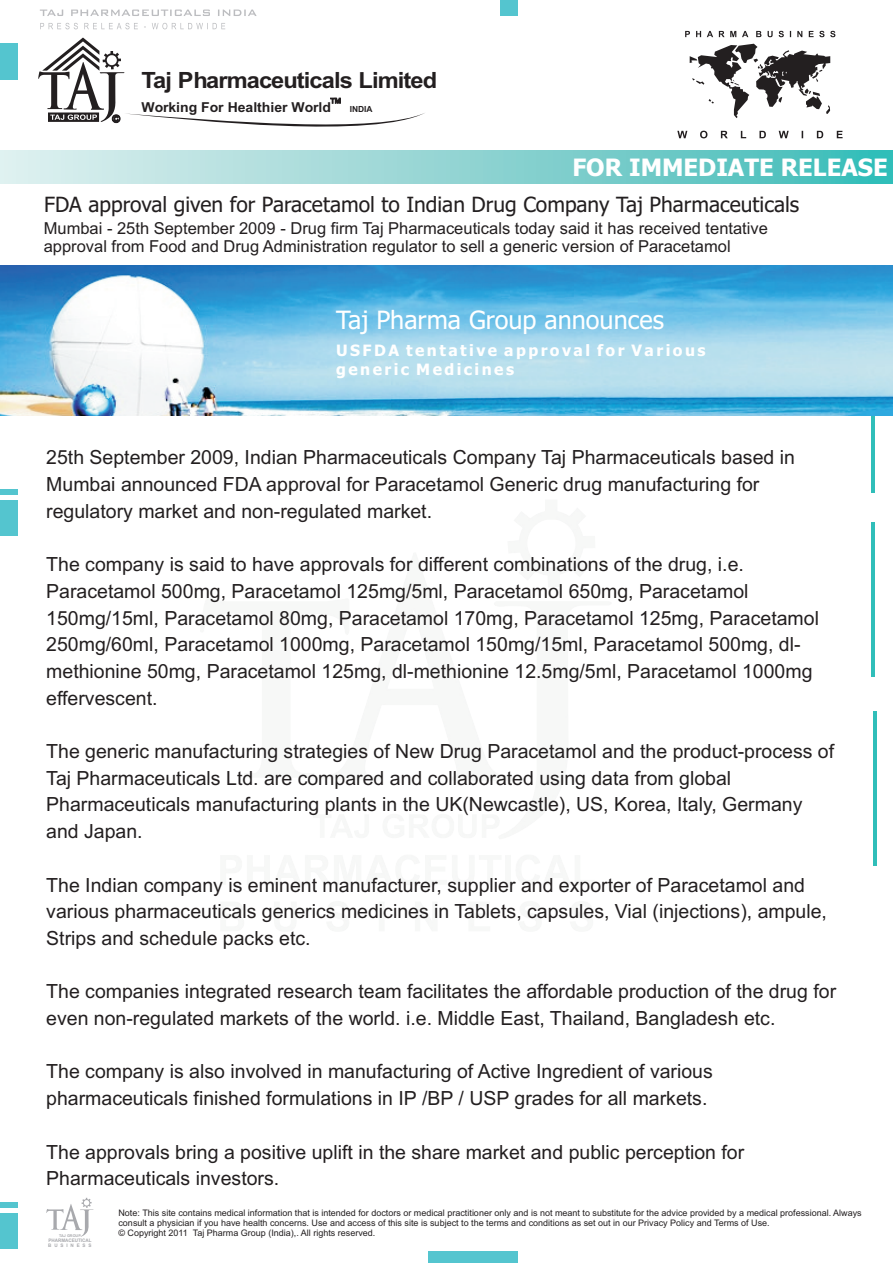
<style>
.page{position:relative;width:893px;height:1263px;background:#fff}
.page>*{position:absolute;margin:0;border:0;box-sizing:border-box;transform-origin:0 0}
.t1{font:25.2px "Tahoma";color:#fff}
.t2{font:700 24px "Tahoma";color:#fff}
.t3{font:700 22.35px "Arial";letter-spacing:-.04em;color:#231f20;scale:1.05 1}
.t4{font:21px "Tahoma";color:#231f20}
.t5{font:19.5px/26.7px "Arial";color:#231f20}
.t6{font:16.5px/18.5px "Arial";color:#231f20}
.t7{font:700 15.6px/18.9px "Tahoma";letter-spacing:.155em;color:#fff}
.t8{font:700 13.65px "Arial";color:#231f20}
.t9{font:9px/10.1px "Arial";color:#231f20}
.t10{font:700 8.4px "Arial";color:#231f20}
.t11{font:700 4.8px/5.4px "Arial";color:#a8a9ad;scale:.96 1}
.t12{font:700 3.75px "Arial";color:#a8a9ad}
</style>
<div class="page">
<hr style="left:871px;top:338px;width:4px;height:155px;background:#30beb9">
<svg style="left:40px;top:10px;width:217px;height:6px"></svg>
<svg style="left:40px;top:23px;width:185px;height:6px"></svg>
<img style="left:0;top:151px;width:893px;height:32px">
<svg style="left:690px;top:44px;width:140px;height:74px"></svg>
<svg style="left:677px;top:131px;width:166px;height:7px"></svg>
<svg style="left:685px;top:31px;width:150px;height:6px"></svg>
<div style="left:500px;top:0;width:18px;height:16px;background:#54c5cf"></div>
<div style="left:428px;top:1250px;width:90px;height:13px;background:#54c5cf"></div>
<svg style="left:38px;top:38px;width:387px;height:89px"></svg>
<div style="left:0;top:43px;width:17px;height:37px;background:#54c5cf"></div>
<div style="left:0;top:489px;width:17px;height:5px;background:#54c5cf"></div>
<div style="left:0;top:500px;width:17px;height:36px;background:#54c5cf"></div>
<img style="left:0;top:265px;width:893px;height:151px">
<hr style="left:871px;top:522px;width:4px;height:155px;background:#30beb9">
<hr style="left:873px;top:711px;width:3px;height:155px;background:#30beb9">
<svg style="left:46px;top:1198px;width:48px;height:39px"></svg>
<div style="left:0;top:1202px;width:18px;height:5px;background:#54c5cf"></div>
<div style="left:0;top:1214px;width:18px;height:35px;background:#54c5cf"></div>
<p class="t3" style="left:142px;top:72px;width:283px">Taj Pharmaceuticals Limited</p>
<p class="t8" style="left:142px;top:102px;width:191px">Working For Healthier World</p>
<p class="t10" style="left:350px;top:106px;width:24px">INDIA</p>
<p class="t2" style="left:572px;top:157px;width:317px">FOR IMMEDIATE RELEASE</p>
<p class="t4" style="left:44px;top:196px;width:757px">FDA approval given for Paracetamol to Indian Drug Company Taj Pharmaceuticals</p>
<p class="t6" style="left:44px;top:220px;width:726px">Mumbai - 25th September 2009 - Drug firm Taj Pharmaceuticals today said it has received tentative approval from Food and Drug Administration regulator to sell a generic version of Paracetamol</p>
<p class="t1" style="left:336px;top:310px;width:329px">Taj Pharma Group announces</p>
<p class="t7" style="left:336px;top:342px;width:371px">USFDA tentative approval for Various generic Medicines</p>
<p class="t5" style="left:46px;top:446px;width:750px">25th September 2009, Indian Pharmaceuticals Company Taj Pharmaceuticals based in<br>Mumbai announced FDA approval for Paracetamol Generic drug manufacturing for regulatory market and non-regulated market.</p>
<p class="t5" style="left:46px;top:553px;width:774px">The company is said to have approvals for different combinations of the drug, i.e.<br>Paracetamol 500mg, Paracetamol 125mg/5ml, Paracetamol 650mg, Paracetamol 150mg/15ml, Paracetamol 80mg, Paracetamol 170mg, Paracetamol 125mg, Paracetamol 250mg/60ml, Paracetamol 1000mg, Paracetamol 150mg/15ml, Paracetamol 500mg, dl&shy;methionine 50mg, Paracetamol 125mg, dl-methionine 12.5mg/5ml, Paracetamol 1000mg effervescent.</p>
<p class="t5" style="left:46px;top:740px;width:789px">The generic manufacturing strategies of New Drug Paracetamol and the product-process of Taj Pharmaceuticals Ltd. are compared and collaborated using data from global Pharmaceuticals manufacturing plants in the UK(Newcastle), US, Korea, Italy, Germany and Japan.</p>
<p class="t5" style="left:46px;top:873px;width:782px">The Indian company is eminent manufacturer, supplier and exporter of Paracetamol and various pharmaceuticals generics medicines in Tablets, capsules, Vial (injections), ampule,<br>Strips and schedule packs etc.</p>
<p class="t5" style="left:46px;top:980px;width:791px">The companies integrated research team facilitates the affordable production of the drug for even non-regulated markets of the world. i.e. Middle East, Thailand, Bangladesh etc.</p>
<p class="t5" style="left:46px;top:1060px;width:668px">The company is also involved in manufacturing of Active Ingredient of various pharmaceuticals finished formulations in IP /BP / USP grades for all markets.</p>
<p class="t5" style="left:46px;top:1140px;width:699px">The approvals bring a positive uplift in the share market and public perception for<br>Pharmaceuticals investors.</p>
<p class="t9" style="left:118px;top:1209px;width:745px">Note: This site contains medical information that is intended for doctors or medical practitioner only and is not meant to substitute for the advice provided by a medical professional. Always consult a physician if you have health concerns. Use and access of this site is subject to the terms and conditions as set out in our Privacy Policy and Terms of Use.</p>
<p class="t12" style="left:59px;top:1234px;width:23px">TAJ GROUP</p>
<p class="t9" style="left:118px;top:1229px;width:258px">© Copyright 2011 Taj Pharma Group (India),. All rights reserved.</p>
<p class="t11" style="left:48px;top:1238px;width:47px">PHARMACEUTICAL<br>B U S I N E S S</p>
</div>
